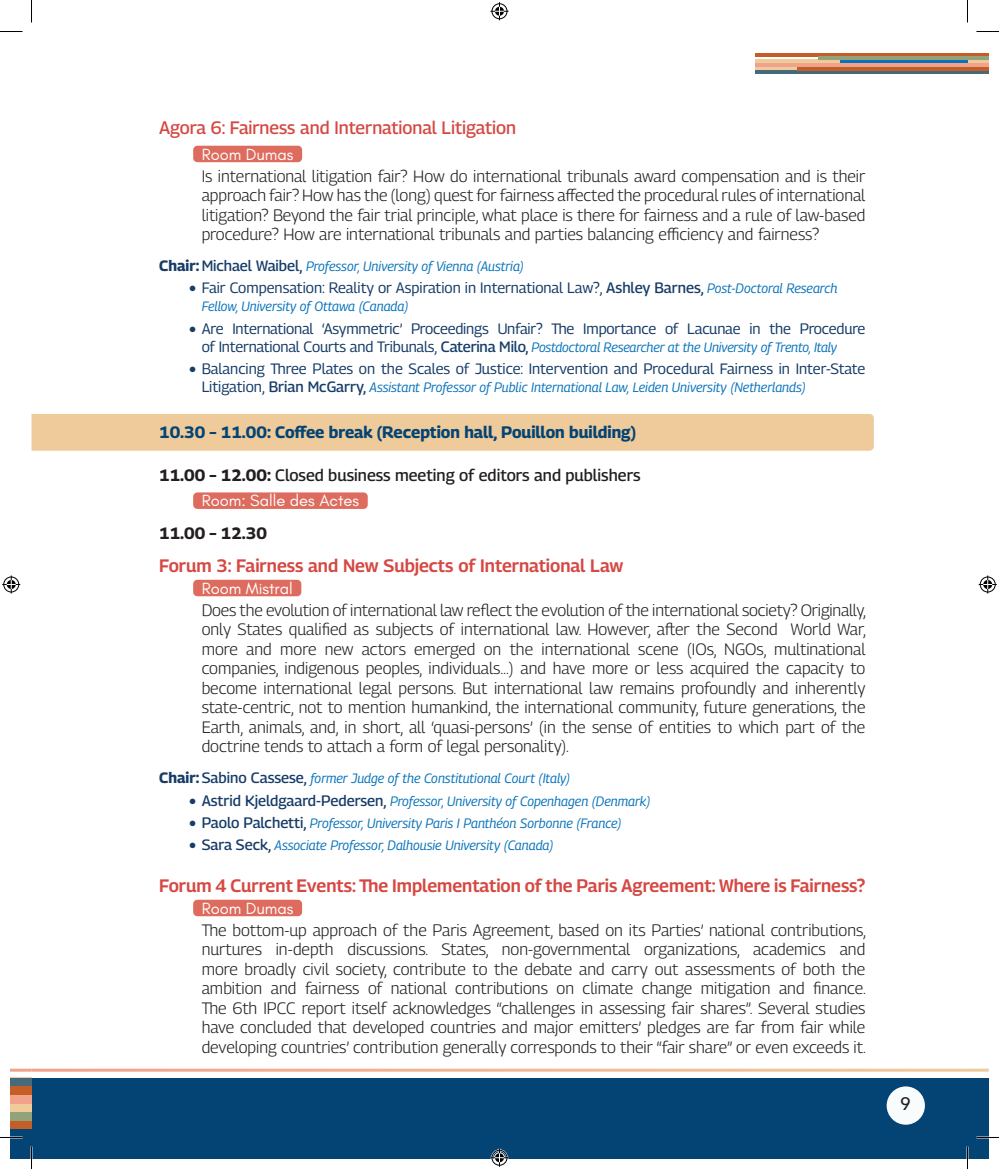
<style>
.page{position:relative;width:999px;height:1169px;background:#fff}
.page>*{position:absolute;margin:0;border:0;box-sizing:border-box;transform-origin:0 0}
.FORUM{font:600 18px "Georama";color:#d64843}
.AGORA{font:500 18px "Georama";color:#d64843}
.t1{font:500 18px "Avenir Next";color:#231f20}
.description{font:300 16.5px/19.5px "Georama";color:#231f20;text-align:justify}
.Titre_2R{font:700 16.5px "Georama";color:#044474}
.HOUR1{font:500 16.5px "Georama";color:#231f20}
.ROOM{font:16.5px "Glacial Indifference";color:#fff}
.HOUR1-2{font:700 16.5px "Georama";color:#231f20}
.t2{font:15px "Georama";letter-spacing:-.01em;color:#163c68}
.Chair1{font:italic 13.5px "Georama";color:#0873bb}
.s1{font-weight:700;font-style:normal;font-size:15px;color:#163c68}
.s2{font-weight:500;font-style:normal;font-size:15px;color:#163c68}
.s3{font-weight:500}
.s4{font-style:italic;font-size:13.5px;color:#0873bb}
.s5{font-style:normal;font-size:15px;color:#163c68}
.s6{font-weight:700}
</style>
<div class="page">
<div style="left:10px;top:1077px;width:22px;height:81px;background:#044474"></div>
<div style="left:32px;top:1077px;width:956px;height:81px;background:#044474"></div>
<div style="left:886px;top:1086px;width:38px;height:38px;background:#f9fcfc;border-radius:50%"></div>
<div style="left:10px;top:1120px;width:21px;height:9px;background:#c35f26"></div>
<div style="left:10px;top:1077px;width:21px;height:35px;background:#efcb9b"></div>
<div style="left:10px;top:1111px;width:21px;height:9px;background:#92a37b"></div>
<div style="left:10px;top:1077px;width:21px;height:9px;background:#46697b"></div>
<div style="left:10px;top:1086px;width:21px;height:8px;background:#c35f26"></div>
<div style="left:10px;top:1094px;width:21px;height:9px;background:#f2a18a"></div>
<hr style="left:754px;top:53px;width:234px;height:3px;background:#c35f26">
<div style="left:754px;top:60px;width:234px;height:14px;background:#efcb9b"></div>
<hr style="left:818px;top:56px;width:170px;height:4px;background:#92a37b">
<svg style="left:754px;top:70px;width:234px;height:4px"></svg>
<hr style="left:840px;top:60px;width:128px;height:3px;background:#0873bb">
<hr style="left:797px;top:67px;width:191px;height:3px;background:#c35f26">
<hr style="left:754px;top:63px;width:234px;height:4px;background:#f2a18a">
<div style="left:193px;top:146px;width:109px;height:16px;background:#dd6c5f;border-radius:4px"></div>
<div style="left:32px;top:414px;width:841px;height:37px;background:#efcb9b"></div>
<div style="left:193px;top:492px;width:175px;height:17px;background:#dd6c5f;border-radius:4px"></div>
<div style="left:193px;top:580px;width:108px;height:16px;background:#dd6c5f;border-radius:4px"></div>
<div style="left:193px;top:899px;width:109px;height:17px;background:#dd6c5f;border-radius:4px"></div>
<hr style="left:0;top:1136px;width:22px;height:2px;background:#fff">
<hr style="left:976px;top:1136px;width:22px;height:2px;background:#fff">
<hr style="left:966px;top:1146px;width:2px;height:23px;background:#fff">
<svg style="left:0;top:31px;width:22px;height:1px"></svg>
<svg style="left:976px;top:31px;width:22px;height:1px"></svg>
<svg style="left:0;top:1137px;width:22px;height:1px"></svg>
<svg style="left:976px;top:1137px;width:22px;height:1px"></svg>
<svg style="left:31px;top:0;width:1px;height:23px"></svg>
<svg style="left:31px;top:1146px;width:1px;height:23px"></svg>
<svg style="left:967px;top:0;width:1px;height:23px"></svg>
<svg style="left:967px;top:1146px;width:1px;height:23px"></svg>
<svg style="left:490px;top:2px;width:18px;height:18px"></svg>
<svg style="left:490px;top:1148px;width:18px;height:18px"></svg>
<svg style="left:2px;top:575px;width:18px;height:18px"></svg>
<svg style="left:978px;top:575px;width:18px;height:18px"></svg>
<p class="AGORA" style="left:159px;top:115px;width:358px">Agora 6: Fairness and International Litigation</p>
<p class="ROOM" style="left:202px;top:145px;width:93px">Room Dumas</p>
<p class="description" style="left:202px;top:166px;width:665px">Is international litigation fair? How do international tribunals award compensation and is their approach fair? How has the (long) quest for fairness affected the procedural rules of international litigation? Beyond the fair trial principle, what place is there for fairness and a rule of law-based procedure? How are international tribunals and parties balancing efficiency and fairness?</p>
<p class="Chair1" style="left:159px;top:256px;width:366px"><span class="s1">Chair:</span> <span class="s2">Michael Waibel,</span> Professor, University of Vienna (Austria)</p>
<p class="t2" style="left:189px;top:277px;width:650px">● Fair Compensation: Reality or Aspiration in International Law?, <span class="s3">Ashley Barnes,</span> <span class="s4">Post-Doctoral Research</span></p>
<p class="Chair1" style="left:202px;top:297px;width:208px">Fellow, University of Ottawa (Canada)</p>
<p class="t2" style="left:189px;top:317px;width:678px">● Are International ‘Asymmetric’ Proceedings Unfair? The Importance of Lacunae in the Procedure</p>
<p class="Chair1" style="left:202px;top:337px;width:636px"><span class="s5">of International Courts and Tribunals,</span> <span class="s2">Caterina Milo,</span> Postdoctoral Researcher at the University of Trento, Italy</p>
<p class="t2" style="left:189px;top:358px;width:678px">● Balancing Three Plates on the Scales of Justice: Intervention and Procedural Fairness in Inter-State</p>
<p class="Chair1" style="left:202px;top:377px;width:606px"><span class="s5">Litigation,</span> <span class="s2">Brian McGarry,</span> Assistant Professor of Public International Law, Leiden University (Netherlands)</p>
<p class="Titre_2R" style="left:159px;top:421px;width:478px">10.30 – 11.00: Coffee break (Reception hall, Pouillon building)</p>
<p class="HOUR1" style="left:159px;top:463px;width:483px"><span class="s6">11.00 – 12.00:</span> Closed business meeting of editors and publishers</p>
<p class="ROOM" style="left:202px;top:491px;width:159px">Room: Salle des Actes</p>
<p class="HOUR1-2" style="left:159px;top:521px;width:109px">11.00 – 12.30</p>
<p class="FORUM" style="left:159px;top:553px;width:465px">Forum 3: Fairness and New Subjects of International Law</p>
<p class="ROOM" style="left:202px;top:579px;width:93px">Room Mistral</p>
<p class="description" style="left:202px;top:600px;width:665px">Does the evolution of international law reflect the evolution of the international society? Originally, only States qualified as subjects of international law. However, after the Second World War, more and more new actors emerged on the international scene (IOs, NGOs, multinational companies, indigenous peoples, individuals…) and have more or less acquired the capacity to become international legal persons. But international law remains profoundly and inherently state-centric, not to mention humankind, the international community, future generations, the Earth, animals, and, in short, all ‘quasi-persons’ (in the sense of entities to which part of the doctrine tends to attach a form of legal personality).</p>
<p class="Chair1" style="left:159px;top:768px;width:412px"><span class="s1">Chair:</span> <span class="s2">Sabino Cassese,</span> former Judge of the Constitutional Court (Italy)</p>
<p class="Chair1" style="left:189px;top:791px;width:463px"><span class="s5">●</span> <span class="s2">Astrid Kjeldgaard-Pedersen,</span> Professor, University of Copenhagen (Denmark)</p>
<p class="Chair1" style="left:189px;top:813px;width:434px"><span class="s5">●</span> <span class="s2">Paolo Palchetti,</span> Professor, University Paris I Panthéon Sorbonne (France)</p>
<p class="Chair1" style="left:189px;top:835px;width:366px"><span class="s5">●</span> <span class="s2">Sara Seck,</span> Associate Professor, Dalhousie University (Canada)</p>
<p class="FORUM" style="left:159px;top:873px;width:707px">Forum 4 Current Events: The Implementation of the Paris Agreement: Where is Fairness?</p>
<p class="ROOM" style="left:202px;top:899px;width:93px">Room Dumas</p>
<p class="description" style="left:202px;top:920px;width:665px">The bottom-up approach of the Paris Agreement, based on its Parties’ national contributions, nurtures in-depth discussions. States, non-governmental organizations, academics and more broadly civil society, contribute to the debate and carry out assessments of both the ambition and fairness of national contributions on climate change mitigation and finance.<br>The 6th IPCC report itself acknowledges “challenges in assessing fair shares”. Several studies have concluded that developed countries and major emitters’ pledges are far from fair while developing countries’ contribution generally corresponds to their “fair share” or even exceeds it.</p>
<p class="t1" style="left:900px;top:1088px;width:12px">9</p>
</div>
